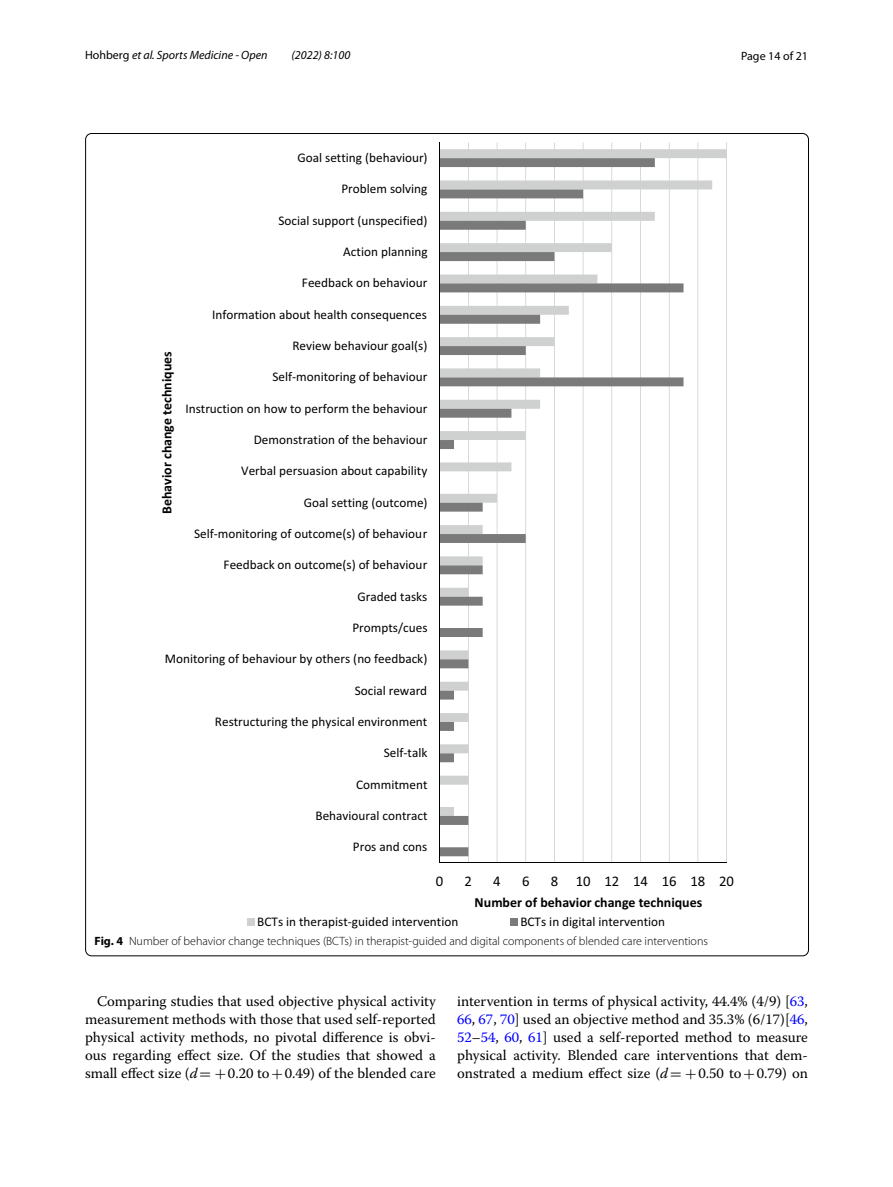
<style>
.page{position:relative;width:893px;height:1187px;background:#fff}
.page>*{position:absolute;margin:0;border:0;box-sizing:border-box;transform-origin:0 0}
.t1{font:14.7px/18px "Warnock Pro";color:#000;text-align:justify}
.t2{font:14.7px "Calibri 2";color:#000}
.t3{font:13.95px "Calibri Bold 2";color:#000}
.t4{font:13.2px "Calibri 2";color:#000}
.t5{font:300 12px "Myriad Pro";color:#000}
.t6{font:italic 12px "Myriad Pro";color:#000}
.t7{font:12px "Myriad Pro";color:#000}
.s1{font-style:normal}
.s2{font-weight:700}
.s3{font-family:"Warnock Pro It 9"}
.s4{font-family:"MTSY"}
.s5{color:#00f}
</style>
<div class="page">
<hr style="left:726px;top:142px;width:1px;height:720px;background:#c9c9ca">
<hr style="left:697px;top:142px;width:1px;height:720px;background:#c9c9ca">
<hr style="left:669px;top:142px;width:1px;height:720px;background:#c9c9ca">
<hr style="left:640px;top:142px;width:1px;height:720px;background:#c9c9ca">
<hr style="left:611px;top:142px;width:1px;height:720px;background:#c9c9ca">
<hr style="left:583px;top:142px;width:1px;height:720px;background:#c9c9ca">
<hr style="left:554px;top:142px;width:1px;height:720px;background:#c9c9ca">
<hr style="left:525px;top:142px;width:1px;height:720px;background:#c9c9ca">
<hr style="left:497px;top:142px;width:1px;height:720px;background:#c9c9ca">
<hr style="left:468px;top:142px;width:1px;height:720px;background:#c9c9ca">
<svg style="left:440px;top:149px;width:287px;height:666px"></svg>
<svg style="left:440px;top:158px;width:243px;height:698px"></svg>
<hr style="left:440px;top:862px;width:287px;height:1px;background:#000">
<hr style="left:439px;top:142px;width:1px;height:720px;background:#000">
<div style="left:247px;top:918px;width:7px;height:7px;background:#cfd0d0"></div>
<div style="left:510px;top:918px;width:7px;height:7px;background:#7a7a7a"></div>
<p class="t6" style="left:85px;top:48px;width:184px"><span class="s1">Hohberg</span> et al. Sports Medicine - Open</p>
<p class="t6" style="left:292px;top:48px;width:60px">(2022) 8:100</p>
<p class="t7" style="left:741px;top:48px;width:68px">Page 14 of 21</p>
<p class="t4" style="left:297px;top:148px;width:131px">Goal setting (behaviour)</p>
<p class="t4" style="left:341px;top:180px;width:87px">Problem solving</p>
<p class="t4" style="left:278px;top:211px;width:151px">Social support (unspecified)</p>
<p class="t4" style="left:343px;top:242px;width:86px">Action planning</p>
<p class="t4" style="left:302px;top:274px;width:127px">Feedback on behaviour</p>
<p class="t4" style="left:212px;top:305px;width:216px">Information about health consequences</p>
<p class="t4" style="left:292px;top:336px;width:137px">Review behaviour goal(s)</p>
<p class="t4" style="left:272px;top:367px;width:156px">Self-monitoring of behaviour</p>
<p class="t4" style="left:185px;top:399px;width:243px">Instruction on how to perform the behaviour</p>
<p class="t4" style="left:254px;top:430px;width:175px">Demonstration of the behaviour</p>
<p class="t4" style="left:241px;top:461px;width:188px">Verbal persuasion about capability</p>
<p class="t4" style="left:304px;top:493px;width:125px">Goal setting (outcome)</p>
<p class="t4" style="left:194px;top:524px;width:235px">Self-monitoring of outcome(s) of behaviour</p>
<p class="t4" style="left:224px;top:555px;width:205px">Feedback on outcome(s) of behaviour</p>
<p class="t4" style="left:357px;top:587px;width:71px">Graded tasks</p>
<p class="t4" style="left:352px;top:618px;width:77px">Prompts/cues</p>
<p class="t4" style="left:165px;top:649px;width:264px">Monitoring of behaviour by others (no feedback)</p>
<p class="t4" style="left:355px;top:681px;width:74px">Social reward</p>
<p class="t4" style="left:215px;top:712px;width:214px">Restructuring the physical environment</p>
<p class="t4" style="left:384px;top:743px;width:45px">Self-talk</p>
<p class="t4" style="left:356px;top:775px;width:73px">Commitment</p>
<p class="t4" style="left:315px;top:806px;width:114px">Behavioural contract</p>
<p class="t4" style="left:353px;top:837px;width:76px">Pros and cons</p>
<p class="t3" style="left:157px;top:514px;width:164px;rotate:-90deg">Behavior change techniques</p>
<p class="t2" style="left:436px;top:871px;width:9px">0</p>
<p class="t2" style="left:465px;top:871px;width:9px">2</p>
<p class="t2" style="left:493px;top:871px;width:9px">4</p>
<p class="t2" style="left:522px;top:871px;width:9px">6</p>
<p class="t2" style="left:551px;top:871px;width:185px">8 10 12 14 16 18 20</p>
<p class="t3" style="left:475px;top:892px;width:229px">Number of behavior change techniques</p>
<p class="t4" style="left:257px;top:912px;width:203px">BCTs in therapist-guided intervention</p>
<p class="t4" style="left:520px;top:912px;width:146px">BCTs in digital intervention</p>
<p class="t5" style="left:95px;top:934px;width:615px"><span class="s2">Fig. 4</span> Number of behavior change techniques (BCTs) in therapist-guided and digital components of blended care interventions</p>
<p class="t1" style="left:85px;top:991px;width:352px;text-indent:12px">Comparing studies that used objective physical activity measurement methods with those that used self-reported physical activity methods, no pivotal difference is obvi&shy;ous regarding effect size. Of the studies that showed a small effect size (<span class="s3">d</span><span class="s4">= +</span>0.20 to<span class="s4">+</span>0.49) of the blended care</p>
<p class="t1" style="left:457px;top:991px;width:352px">intervention in terms of physical activity, 44.4% (4/9) [<span class="s5">63</span>, <span class="s5">66</span>, <span class="s5">67</span>, <span class="s5">70</span>] used an objective method and 35.3% (6/17)[<span class="s5">46</span>, <span class="s5">52</span>–<span class="s5">54</span>, <span class="s5">60</span>, <span class="s5">61</span>] used a self-reported method to measure physical activity. Blended care interventions that dem&shy;onstrated a medium effect size (<span class="s3">d</span><span class="s4">= +</span>0.50 to<span class="s4">+</span>0.79) on</p>
</div>
